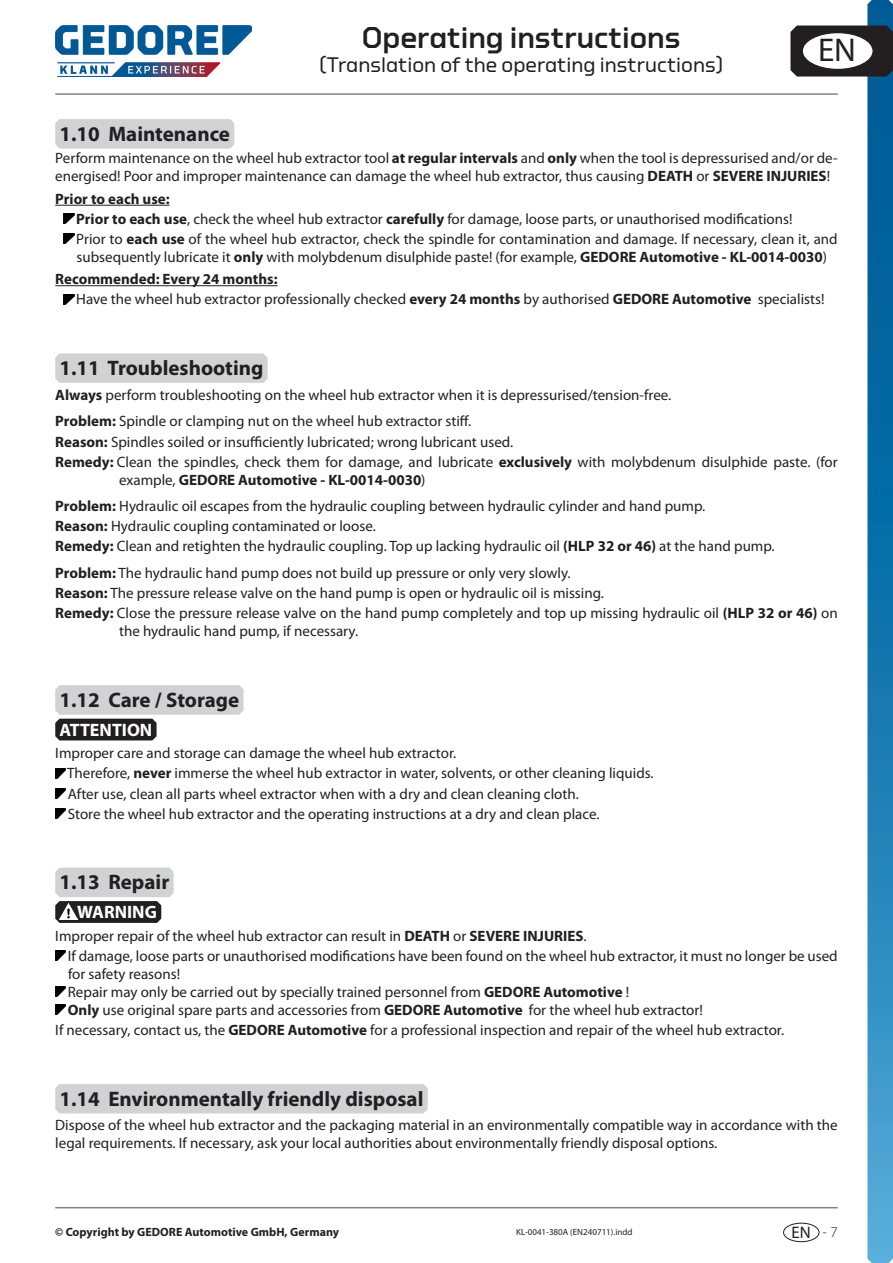
<style>
.page{position:relative;width:893px;height:1263px;background:#fff}
.page>*{position:absolute;margin:0;border:0;box-sizing:border-box;transform-origin:0 0}
.t1{font:33px "Myriad Pro";color:#231f20}
.t2{font:500 30px "GEDORE Type";color:#231f20}
.t3{font:700 21px "Myriad Pro";color:#231f20}
.t4{font:21px "GEDORE Type";color:#231f20}
.t5{font:700 18px "Myriad Pro";color:#fff}
.t6{font:16.65px "Myriad Pro";color:#231f20}
.t7{font:15px/20.1px "Myriad Pro";color:#231f20}
.t8{font:700 12px "Myriad Pro";color:#231f20}
.t9{font:9px "Myriad Pro";color:#231f20}
.s1{font-weight:700}
.s2{font-weight:300;font-size:15px}
</style>
<div class="page">
<svg style="left:790px;top:0;width:103px;height:1263px"></svg>
<div style="left:802px;top:33px;width:71px;height:36px;background:#fff;border-radius:50%"></div>
<div style="left:801px;top:32px;width:73px;height:38px;border:1px solid #231f20;border-radius:50%"></div>
<img style="left:55px;top:26px;width:197px;height:50px">
<hr style="left:55px;top:93px;width:783px;height:2px;background:#808285">
<hr style="left:55px;top:1207px;width:783px;height:1px;background:#808285">
<div style="left:783px;top:1223px;width:36px;height:19px;background:#fff;border-radius:50%"></div>
<div style="left:783px;top:1223px;width:36px;height:19px;border:1px solid #231f20;border-radius:50%"></div>
<div style="left:55px;top:119px;width:179px;height:30px;background:#d1d2d4"></div>
<hr style="left:55px;top:205px;width:115px;height:1px;background:#231f20">
<hr style="left:55px;top:285px;width:223px;height:1px;background:#231f20">
<div style="left:55px;top:353px;width:213px;height:30px;background:#d1d2d4"></div>
<svg style="left:55px;top:685px;width:189px;height:55px"></svg>
<svg style="left:55px;top:868px;width:119px;height:55px;background:#a09fa1"></svg>
<div style="left:55px;top:1084px;width:373px;height:29px;background:#d1d2d4"></div>
<svg style="left:64px;top:214px;width:10px;height:10px"></svg>
<svg style="left:64px;top:234px;width:10px;height:10px"></svg>
<svg style="left:64px;top:294px;width:10px;height:10px"></svg>
<svg style="left:55px;top:768px;width:11px;height:10px"></svg>
<svg style="left:55px;top:788px;width:11px;height:10px"></svg>
<svg style="left:55px;top:808px;width:11px;height:11px"></svg>
<img style="left:60px;top:903px;width:18px;height:16px">
<svg style="left:55px;top:950px;width:11px;height:11px"></svg>
<svg style="left:55px;top:986px;width:11px;height:11px"></svg>
<svg style="left:55px;top:1004px;width:11px;height:11px"></svg>
<h2 class="t2" style="left:362px;top:21px;width:320px">Operating instructions</h2>
<h3 class="t4" style="left:319px;top:53px;width:406px">(Translation of the operating instructions)</h3>
<h1 class="t1" style="left:818px;top:30px;width:39px">EN</h1>
<h3 class="t3" style="left:60px;top:120px;width:172px">1.10 Maintenance</h3>
<p class="t7" style="left:55px;top:149px;width:784px;line-height:18px">Perform maintenance on the wheel hub extractor tool <span class="s1">at regular intervals</span> and <span class="s1">only</span> when the tool is depressurised and/or de&shy;energised! Poor and improper maintenance can damage the wheel hub extractor, thus causing <span class="s1">DEATH</span> or <span class="s1">SEVERE INJURIES</span>!</p>
<p class="t7" style="left:76px;top:188px;width:763px;text-indent:-21px"><span class="s1">Prior to each use:<br>Prior to each use</span>, check the wheel hub extractor <span class="s1">carefully</span> for damage, loose parts, or unauthorised modifications!<br>Prior to <span class="s1">each use</span> of the wheel hub extractor, check the spindle for contamination and damage. If necessary, clean it, and</p>
<p class="t7" style="left:55px;top:246px;width:773px;line-height:22.2px;text-indent:21px">subsequently lubricate it <span class="s1">only</span> with molybdenum disulphide paste! (for example, <span class="s1">GEDORE Automotive - KL-0014-0030</span>)<br><span class="s1">Recommended: Every 24 months:</span></p>
<p class="t7" style="left:76px;top:289px;width:750px">Have the wheel hub extractor professionally checked <span class="s1">every 24 months</span> by authorised <span class="s1">GEDORE Automotive</span> specialists!</p>
<h3 class="t3" style="left:60px;top:354px;width:205px">1.11 Troubleshooting</h3>
<p class="t7" style="left:55px;top:381px;width:618px;line-height:26.5px"><span class="s1">Always</span> perform troubleshooting on the wheel hub extractor when it is depressurised/tension-free.<br><span class="s1">Problem:</span> Spindle or clamping nut on the wheel hub extractor stiff.</p>
<p class="t7" style="left:55px;top:431px;width:784px"><span class="s1">Reason:</span> Spindles soiled or insufficiently lubricated; wrong lubricant used.<br><span class="s1">Remedy:</span> Clean the spindles, check them for damage, and lubricate <span class="s1">exclusively</span> with molybdenum disulphide paste. (for</p>
<p class="t7" style="left:55px;top:466px;width:651px;line-height:26.5px;text-indent:64px">example, <span class="s1">GEDORE Automotive - KL-0014-0030</span>)<br><span class="s1">Problem:</span> Hydraulic oil escapes from the hydraulic coupling between hydraulic cylinder and hand pump.</p>
<p class="t7" style="left:55px;top:516px;width:721px"><span class="s1">Reason:</span> Hydraulic coupling contaminated or loose.<br><span class="s1">Remedy:</span> Clean and retighten the hydraulic coupling. Top up lacking hydraulic oil <span class="s1">(HLP 32 or 46)</span> at the hand pump.</p>
<p class="t7" style="left:55px;top:563px;width:784px"><span class="s1">Problem:</span> The hydraulic hand pump does not build up pressure or only very slowly.<br><span class="s1">Reason:</span> The pressure release valve on the hand pump is open or hydraulic oil is missing.<br><span class="s1">Remedy:</span> Close the pressure release valve on the hand pump completely and top up missing hydraulic oil <span class="s1">(HLP 32 or 46)</span> on</p>
<p class="t7" style="left:119px;top:621px;width:241px">the hydraulic hand pump, if necessary.</p>
<h3 class="t3" style="left:60px;top:686px;width:181px">1.12 Care / Storage</h3>
<p class="t5" style="left:60px;top:718px;width:94px">ATTENTION</p>
<p class="t7" style="left:67px;top:743px;width:588px;text-indent:-12px">Improper care and storage can damage the wheel hub extractor.<br>Therefore, <span class="s1">never</span> immerse the wheel hub extractor in water, solvents, or other cleaning liquids.<br>After use, clean all parts wheel extractor when with a dry and clean cleaning cloth.<br>Store the wheel hub extractor and the operating instructions at a dry and clean place.</p>
<h3 class="t3" style="left:60px;top:869px;width:111px">1.13 Repair</h3>
<p class="t5" style="left:77px;top:900px;width:81px">WARNING</p>
<p class="t7" style="left:68px;top:925px;width:771px;text-indent:-13px">Improper repair of the wheel hub extractor can result in <span class="s1">DEATH</span> or <span class="s1">SEVERE INJURIES</span>.<br>If damage, loose parts or unauthorised modifications have been found on the wheel hub extractor, it must no longer be used</p>
<p class="t7" style="left:68px;top:964px;width:636px;line-height:18px">for safety reasons!<br>Repair may only be carried out by specially trained personnel from <span class="s1">GEDORE Automotive</span> !<br><span class="s1">Only</span> use original spare parts and accessories from <span class="s1">GEDORE Automotive</span> for the wheel hub extractor!</p>
<p class="t7" style="left:55px;top:1019px;width:730px">If necessary, contact us, the <span class="s1">GEDORE Automotive</span> for a professional inspection and repair of the wheel hub extractor.</p>
<h3 class="t3" style="left:60px;top:1085px;width:365px">1.14 Environmentally friendly disposal</h3>
<p class="t7" style="left:55px;top:1116px;width:784px;line-height:18px">Dispose of the wheel hub extractor and the packaging material in an environmentally compatible way in accordance with the legal requirements. If necessary, ask your local authorities about environmentally friendly disposal options.</p>
<p class="t8" style="left:55px;top:1224px;width:285px">© Copyright by GEDORE Automotive GmbH, Germany</p>
<p class="t9" style="left:516px;top:1226px;width:118px">KL-0041-380A (EN240711).indd</p>
<p class="t6" style="left:792px;top:1222px;width:48px">EN <span class="s2">-7</span></p>
</div>
